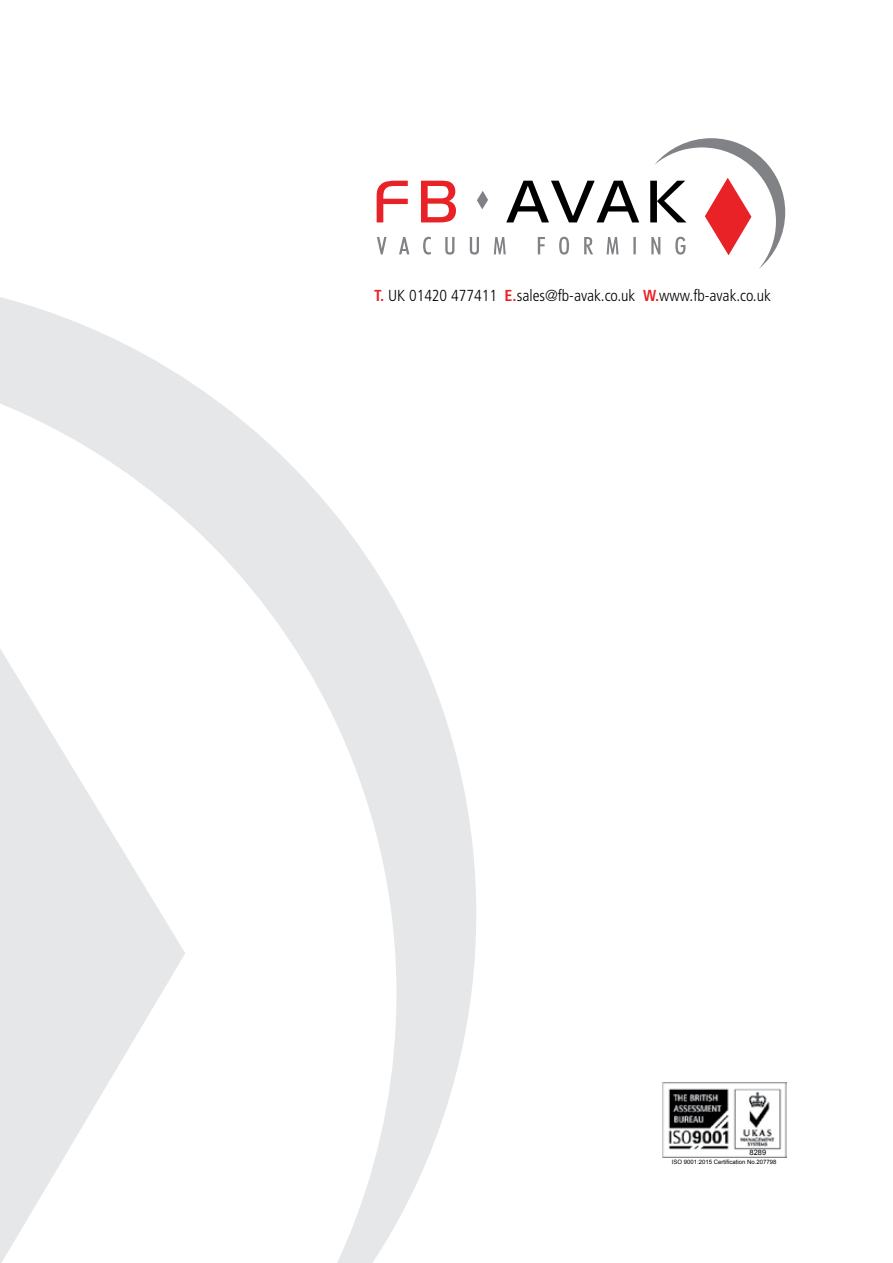
<style>
.page{position:relative;width:893px;height:1263px;background:#fff}
.page>*{position:absolute;margin:0;border:0;box-sizing:border-box;transform-origin:0 0}
.t1{font:300 condensed 15.9px "Frutiger";color:#000}
.t2{font:7.5px "Arial";color:#000}
.t3{font:6px "Arial";color:#000}
.s1{font-weight:700;color:#e82227}
</style>
<div class="page">
<svg style="left:0;top:297px;width:476px;height:966px"></svg>
<svg style="left:0;top:648px;width:185px;height:615px;fill:#e8e9ea"></svg>
<svg style="left:377px;top:138px;width:408px;height:131px"></svg>
<img style="left:662px;top:1082px;width:125px;height:75px">
<p class="t1" style="left:374px;top:286px;width:398px"><span class="s1">T.</span> UK 01420 477411 <span class="s1">E.</span>sales@fb-avak.co.uk <span class="s1">W.</span>www.fb-avak.co.uk</p>
<p class="t2" style="left:750px;top:1147px;width:18px">8289</p>
<p class="t3" style="left:672px;top:1158px;width:106px">ISO 9001:2015 Certification No.207798</p>
</div>
